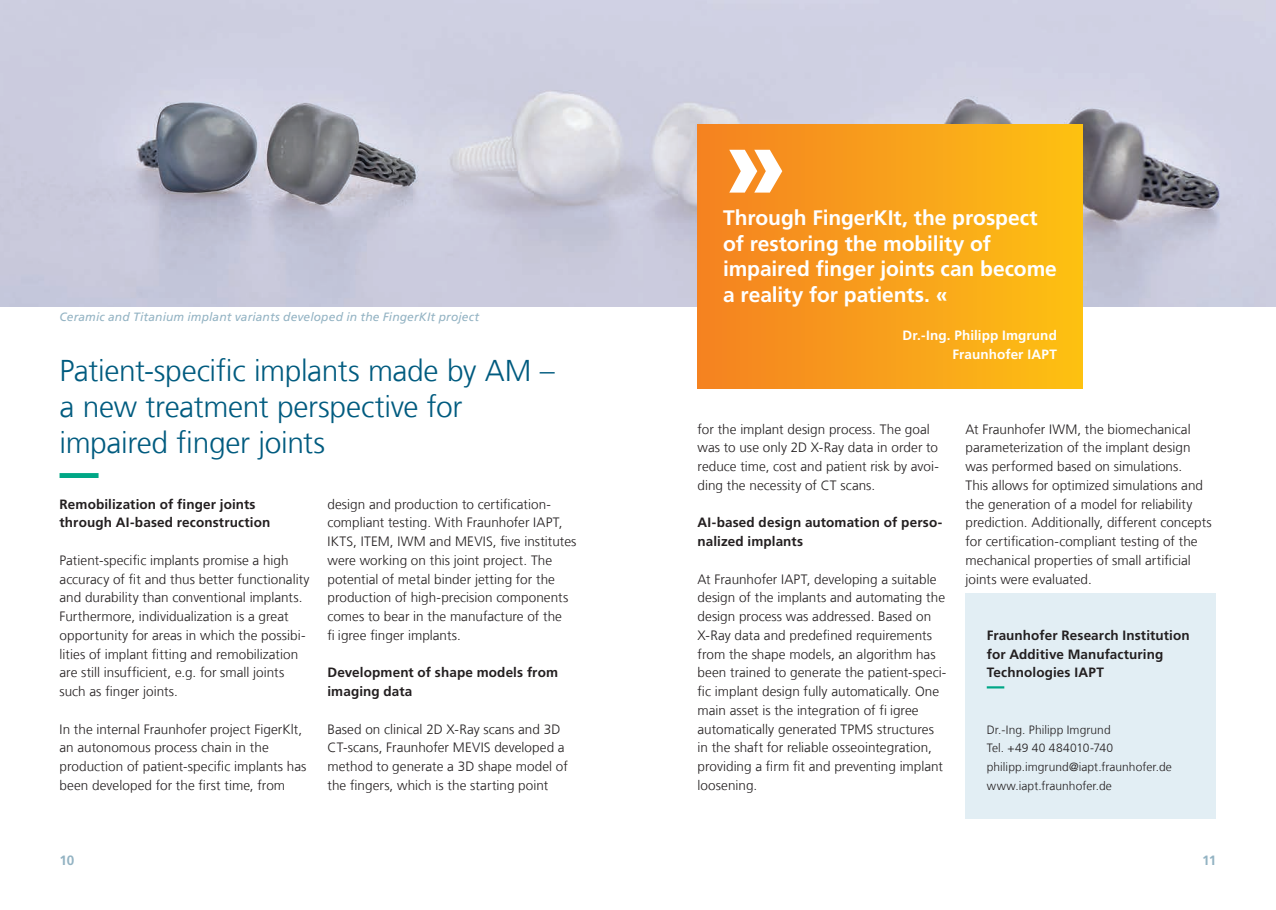
<style>
.page{position:relative;width:1276px;height:910px;background:#fff}
.page>*{position:absolute;margin:0;border:0;box-sizing:border-box;transform-origin:0 0}
.t1{font:900 105px "Frutiger LT Com";color:#fff}
.Ueberschrift_20_24_blue_gruen_Linie_unte{font:300 30px/36px "Frutiger LT Com";letter-spacing:-.01em;color:#005b7f}
.Zitat_14_17_weiss{font:700 21px/25.5px "Frutiger LT Com";letter-spacing:-.005em;color:#fff}
.Fliesstext_9_12_5_schwarz{font:300 13.5px/18.8px "Frutiger LT Com";letter-spacing:.005em;color:#231f20}
.Absatzueberschrift_9_12_5_schwarz_bold{font:700 13.5px/18.8px "Frutiger LT Com";letter-spacing:.01em;color:#231f20}
.Infokasten_klein_Ueberschrift_9_12_5_sch{font:700 13.5px/18.8px "Frutiger LT Com";letter-spacing:.01em;color:#231f20}
.Zitat_Autor_9_12_5_weiss{font:700 13.5px "Frutiger LT Com";letter-spacing:.005em;color:#fff}
.t2{font:700 13.5px "Frutiger LT Com";color:#93b3c3}
.Infokasten_klein_Fliesstext_8_12_5_schwa{font:300 12px "Frutiger LT Com";letter-spacing:.005em;color:#231f20}
.Bildtext_Marginal_8_12_5_grey{font:italic 12px "Frutiger LT Com";letter-spacing:.01em;color:#93b3c3}
</style>
<div class="page">
<img style="left:0;top:0;width:1276px;height:306px">
<svg style="left:60px;top:473px;width:39px;height:5px"></svg>
<div style="left:697px;top:124px;width:385px;height:264px;background:linear-gradient(to right,#f48122,#fdc113)"></div>
<div style="left:965px;top:593px;width:251px;height:226px;background:#e2eef4"></div>
<svg style="left:986px;top:686px;width:19px;height:2px"></svg>
<p class="Bildtext_Marginal_8_12_5_grey" style="left:60px;top:310px;width:421px">Ceramic and Titanium implant variants developed in the FingerKIt project</p>
<p class="Ueberschrift_20_24_blue_gruen_Linie_unte" style="left:60px;top:353px;width:497px">Patient-specific implants made by AM – a new treatment perspective for impaired finger joints</p>
<p class="Absatzueberschrift_9_12_5_schwarz_bold" style="left:60px;top:495px;width:212px">Remobilization of finger joints through AI-based reconstruction</p>
<p class="Fliesstext_9_12_5_schwarz" style="left:60px;top:551px;width:251px">Patient-specific implants promise a high accuracy of fit and thus better functionality and durability than conventional implants.<br>Furthermore, individualization is a great opportunity for areas in which the possibi&shy;lities of implant fitting and remobilization are still insufficient, e.g. for small joints such as finger joints.</p>
<p class="Fliesstext_9_12_5_schwarz" style="left:60px;top:720px;width:248px">In the internal Fraunhofer project FigerKlt, an autonomous process chain in the production of patient-specific implants has been developed for the first time, from</p>
<p class="Fliesstext_9_12_5_schwarz" style="left:327px;top:495px;width:250px">design and production to certification&shy;compliant testing. With Fraunhofer IAPT, IKTS, ITEM, IWM and MEVIS, five institutes were working on this joint project. The potential of metal binder jetting for the production of high-precision components comes to bear in the manufacture of the<br>fi igree finger implants.</p>
<p class="Absatzueberschrift_9_12_5_schwarz_bold" style="left:327px;top:663px;width:232px">Development of shape models from imaging data</p>
<p class="Fliesstext_9_12_5_schwarz" style="left:327px;top:720px;width:242px">Based on clinical 2D X-Ray scans and 3D CT-scans, Fraunhofer MEVIS developed a method to generate a 3D shape model of the fingers, which is the starting point</p>
<p class="t1" style="left:723px;top:100px;width:66px">»</p>
<p class="Zitat_14_17_weiss" style="left:723px;top:205px;width:335px">Through FingerKIt, the prospect of restoring the mobility of impaired finger joints can become a reality for patients. «</p>
<p class="Zitat_Autor_9_12_5_weiss" style="left:902px;top:327px;width:156px">Dr.-Ing. Philipp Imgrund</p>
<p class="Zitat_Autor_9_12_5_weiss" style="left:952px;top:346px;width:106px">Fraunhofer IAPT</p>
<p class="Fliesstext_9_12_5_schwarz" style="left:697px;top:420px;width:243px">for the implant design process. The goal was to use only 2D X-Ray data in order to reduce time, cost and patient risk by avoi&shy;ding the necessity of CT scans.</p>
<p class="Absatzueberschrift_9_12_5_schwarz_bold" style="left:697px;top:513px;width:246px">AI-based design automation of perso&shy;nalized implants</p>
<p class="Fliesstext_9_12_5_schwarz" style="left:697px;top:570px;width:250px">At Fraunhofer IAPT, developing a suitable design of the implants and automating the design process was addressed. Based on X-Ray data and predefined requirements from the shape models, an algorithm has been trained to generate the patient-speci&shy;fic implant design fully automatically. One main asset is the integration of fi igree automatically generated TPMS structures in the shaft for reliable osseointegration, providing a firm fit and preventing implant loosening.</p>
<p class="Fliesstext_9_12_5_schwarz" style="left:965px;top:420px;width:248px">At Fraunhofer IWM, the biomechanical parameterization of the implant design was performed based on simulations.<br>This allows for optimized simulations and the generation of a model for reliability prediction. Additionally, different concepts for certification-compliant testing of the mechanical properties of small artificial joints were evaluated.</p>
<p class="Infokasten_klein_Ueberschrift_9_12_5_sch" style="left:986px;top:626px;width:204px">Fraunhofer Research Institution for Additive Manufacturing<br>Technologies IAPT</p>
<p class="Infokasten_klein_Fliesstext_8_12_5_schwa" style="left:986px;top:722px;width:125px">Dr.-Ing. Philipp Imgrund</p>
<p class="Infokasten_klein_Fliesstext_8_12_5_schwa" style="left:986px;top:741px;width:128px">Tel. +49 40 484010-740</p>
<p class="Infokasten_klein_Fliesstext_8_12_5_schwa" style="left:986px;top:760px;width:187px">philipp.imgrund@iapt.fraunhofer.de</p>
<p class="Infokasten_klein_Fliesstext_8_12_5_schwa" style="left:986px;top:779px;width:127px">www.iapt.fraunhofer.de</p>
<p class="t2" style="left:60px;top:852px;width:16px">10</p>
<p class="t2" style="left:1202px;top:852px;width:16px">11</p>
</div>
